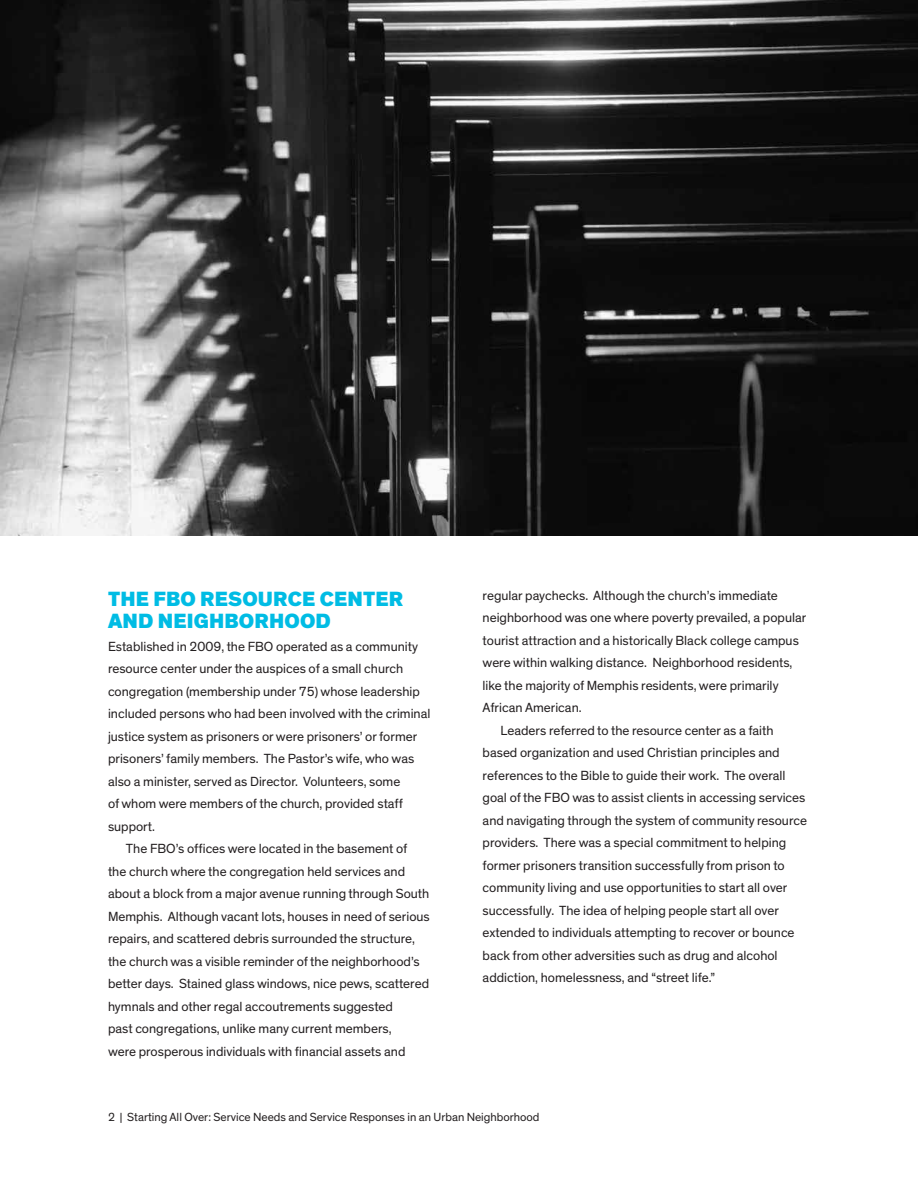
<style>
.page{position:relative;width:918px;height:1188px;background:#fff}
.page>*{position:absolute;margin:0;border:0;box-sizing:border-box;transform-origin:0 0}
.t1{font:900 21px/22.5px "Theinhardt";letter-spacing:.01em;color:#00bce4}
.t2{font:13.5px "Theinhardt";color:#231f20}
.t3{font:12px "Theinhardt";color:#231f20}
</style>
<div class="page">
<img style="left:0;top:0;width:918px;height:536px">
<h1 class="t1" style="left:108px;top:588px;width:297px">THE FBO RESOURCE CENTER<br>AND NEIGHBORHOOD</h1>
<p class="t2" style="left:108px;top:638px;width:312px">Established in 2009, the FBO operated as a community</p>
<p class="t2" style="left:108px;top:661px;width:297px">resource center under the auspices of a small church</p>
<p class="t2" style="left:108px;top:683px;width:313px">congregation (membership under 75) whose leadership</p>
<p class="t2" style="left:108px;top:706px;width:324px">included persons who had been involved with the criminal</p>
<p class="t2" style="left:108px;top:728px;width:311px">justice system as prisoners or were prisoners’ or former</p>
<p class="t2" style="left:108px;top:751px;width:308px">prisoners’ family members. The Pastor’s wife, who was</p>
<p class="t2" style="left:108px;top:773px;width:294px">also a minister, served as Director. Volunteers, some</p>
<p class="t2" style="left:108px;top:796px;width:297px">of whom were members of the church, provided staff</p>
<p class="t2" style="left:108px;top:818px;width:49px">support.</p>
<p class="t2" style="left:126px;top:841px;width:283px">The FBO’s offices were located in the basement of</p>
<p class="t2" style="left:108px;top:863px;width:299px">the church where the congregation held services and</p>
<p class="t2" style="left:108px;top:886px;width:323px">about a block from a major avenue running through South</p>
<p class="t2" style="left:108px;top:908px;width:323px">Memphis. Although vacant lots, houses in need of serious</p>
<p class="t2" style="left:108px;top:931px;width:308px">repairs, and scattered debris surrounded the structure,</p>
<p class="t2" style="left:108px;top:953px;width:313px">the church was a visible reminder of the neighborhood’s</p>
<p class="t2" style="left:108px;top:976px;width:323px">better days. Stained glass windows, nice pews, scattered</p>
<p class="t2" style="left:108px;top:998px;width:287px">hymnals and other regal accoutrements suggested</p>
<p class="t2" style="left:108px;top:1021px;width:285px">past congregations, unlike many current members,</p>
<p class="t2" style="left:108px;top:1043px;width:299px">were prosperous individuals with financial assets and</p>
<p class="t2" style="left:483px;top:587px;width:297px">regular paychecks. Although the church’s immediate</p>
<p class="t2" style="left:483px;top:610px;width:325px">neighborhood was one where poverty prevailed, a popular</p>
<p class="t2" style="left:483px;top:632px;width:318px">tourist attraction and a historically Black college campus</p>
<p class="t2" style="left:483px;top:655px;width:311px">were within walking distance. Neighborhood residents,</p>
<p class="t2" style="left:483px;top:677px;width:298px">like the majority of Memphis residents, were primarily</p>
<p class="t2" style="left:483px;top:700px;width:101px">African American.</p>
<p class="t2" style="left:501px;top:722px;width:274px">Leaders referred to the resource center as a faith</p>
<p class="t2" style="left:483px;top:745px;width:299px">based organization and used Christian principles and</p>
<p class="t2" style="left:483px;top:767px;width:305px">references to the Bible to guide their work. The overall</p>
<p class="t2" style="left:483px;top:790px;width:324px">goal of the FBO was to assist clients in accessing services</p>
<p class="t2" style="left:483px;top:812px;width:326px">and navigating through the system of community resource</p>
<p class="t2" style="left:483px;top:835px;width:305px">providers. There was a special commitment to helping</p>
<p class="t2" style="left:483px;top:857px;width:304px">former prisoners transition successfully from prison to</p>
<p class="t2" style="left:483px;top:880px;width:306px">community living and use opportunities to start all over</p>
<p class="t2" style="left:483px;top:902px;width:298px">successfully. The idea of helping people start all over</p>
<p class="t2" style="left:483px;top:925px;width:313px">extended to individuals attempting to recover or bounce</p>
<p class="t2" style="left:483px;top:947px;width:297px">back from other adversities such as drug and alcohol</p>
<p class="t2" style="left:483px;top:970px;width:234px">addiction, homelessness, and “street life.”</p>
<p class="t3" style="left:108px;top:1110px;width:433px">2 | Starting All Over: Service Needs and Service Responses in an Urban Neighborhood</p>
</div>
